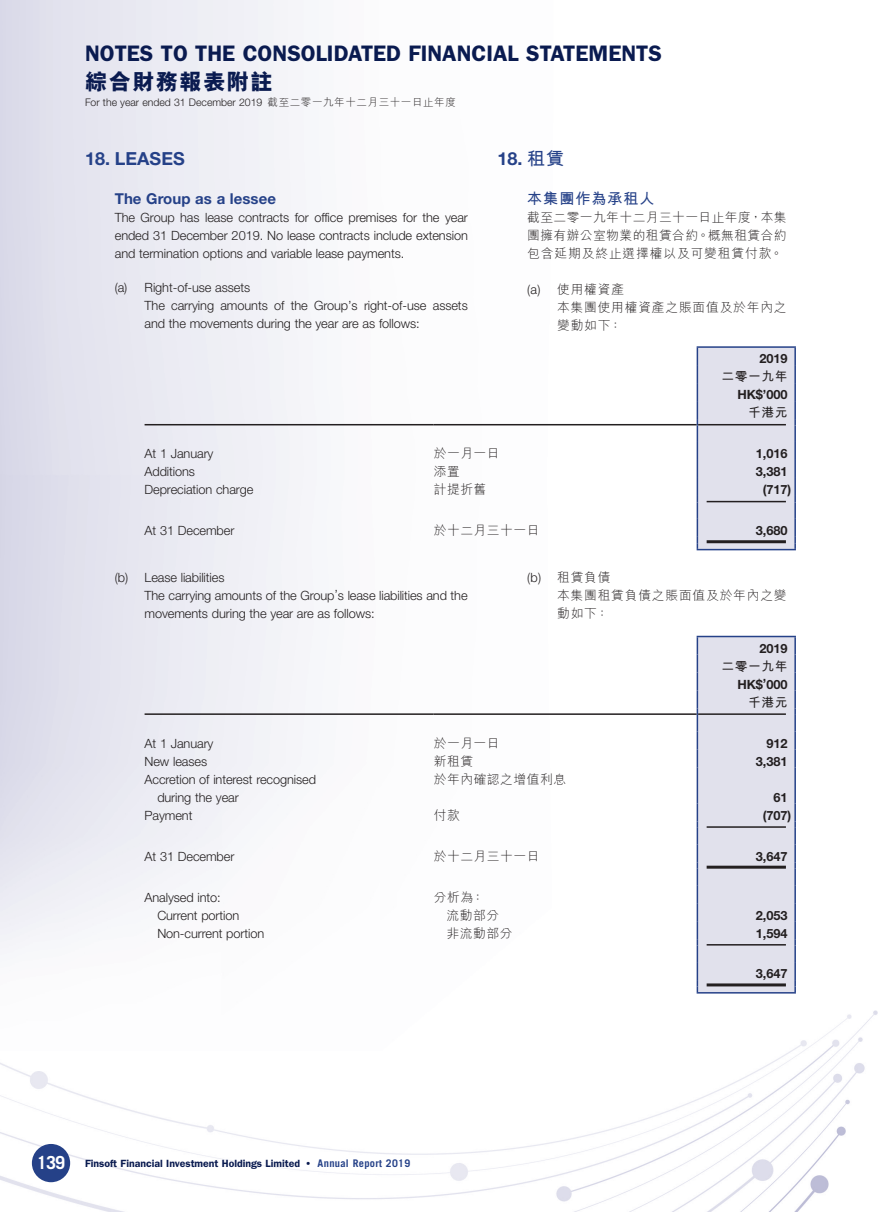
<style>
.page{position:relative;width:893px;height:1212px;background:#fff}
.page>*{position:absolute;margin:0;border:0;box-sizing:border-box;transform-origin:0 0}
.t1{font:600 22.5px "ITC Franklin Gothic Std";color:#0a1b50}
.t2{font:800 22.5px "M Hei HK";letter-spacing:.05em;color:#0a1b50}
.Heading_1{font:700 18px "Helvetica Neue LT Std";letter-spacing:.005em;color:#254188}
.C_Heading_1{font:700 18px "Helvetica Neue LT Std";color:#254188}
.t3{font:700 18px "Trade Gothic LT Std";color:#fff}
.Heading_2{font:700 15px "Helvetica Neue LT Std";letter-spacing:.005em;color:#254188}
.C_Heading_2{font:700 15px "M Hei HK";letter-spacing:.07em;color:#254188}
.Body_Text{font:300 12.75px/18px "Helvetica Neue LT Std";letter-spacing:-.005em;color:#231f20}
.C_Body_Text{font:300 12.75px/18px "M Hei HK";letter-spacing:.065em;color:#231f20}
.Body_Text-2{font:700 12.75px "Helvetica Neue LT Std";letter-spacing:-.005em;color:#231f20}
.Body_Text-3{font:300 12.75px "M Hei HK";letter-spacing:.045em;color:#231f20}
.Body_Text-4{font:700 12.75px "M Hei HK";letter-spacing:.045em;color:#231f20}
.C_Body_Text-2{font:300 12.75px "Helvetica Neue LT Std";color:#231f20}
.t4{font:600 10.5px "ITC Franklin Gothic Std";letter-spacing:-.005em;color:#0a1b50}
.t5{font:300 10.5px "Helvetica Neue LT Std";color:#231f20}
.t6{font:300 10.5px "M Hei HK";letter-spacing:.06em;color:#231f20}
.t7{font:700 10.5px "Trade Gothic LT Std";letter-spacing:.03em;color:#254188}
.s1{font-family:"M Hei HK"}
</style>
<div class="page">
<img style="left:0;top:0;width:878px;height:1212px">
<div style="left:32px;top:1144px;width:38px;height:38px;background:#254188;border-radius:50%"></div>
<hr style="left:697px;top:346px;width:99px;height:2px;background:#254188">
<div style="left:697px;top:347px;width:99px;height:202px;background:#e1e1ec"></div>
<hr style="left:697px;top:549px;width:99px;height:1px;background:#254188">
<hr style="left:145px;top:424px;width:289px;height:1px;background:#231f20">
<hr style="left:434px;top:424px;width:263px;height:1px;background:#231f20">
<hr style="left:698px;top:424px;width:88px;height:1px;background:#231f20">
<hr style="left:707px;top:501px;width:79px;height:1px;background:#231f20">
<hr style="left:707px;top:540px;width:79px;height:3px;background:#231f20">
<div style="left:697px;top:636px;width:99px;height:357px;background:#e1e1ec"></div>
<hr style="left:145px;top:713px;width:289px;height:2px;background:#231f20">
<hr style="left:434px;top:713px;width:263px;height:2px;background:#231f20">
<hr style="left:698px;top:713px;width:88px;height:2px;background:#231f20">
<hr style="left:707px;top:826px;width:79px;height:2px;background:#231f20">
<hr style="left:707px;top:866px;width:79px;height:3px;background:#231f20">
<hr style="left:707px;top:944px;width:79px;height:1px;background:#231f20">
<hr style="left:707px;top:983px;width:79px;height:3px;background:#231f20">
<h1 class="t1" style="left:85px;top:40px;width:578px">NOTES TO THE CONSOLIDATED FINANCIAL STATEMENTS</h1>
<h1 class="t2" style="left:85px;top:70px;width:189px">綜合財務報表附註</h1>
<p class="t6" style="left:268px;top:97px;width:190px">截至二零一九年十二月三十一日止年度</p>
<p class="t5" style="left:85px;top:96px;width:179px">For the year ended 31 December 2019</p>
<p class="Heading_1" style="left:85px;top:147px;width:101px">18. LEASES</p>
<p class="Heading_2" style="left:115px;top:189px;width:163px">The Group as a lessee</p>
<p class="Body_Text" style="left:115px;top:208px;width:355px;text-align:justify">The Group has lease contracts for office premises for the year ended 31 December 2019. No lease contracts include extension and termination options and variable lease payments.</p>
<p class="Body_Text" style="left:145px;top:278px;width:107px">Right-of-use assets</p>
<p class="Body_Text" style="left:115px;top:278px;width:14px">a( )</p>
<p class="C_Heading_1" style="left:497px;top:147px;width:68px">18. <span class="s1">租賃</span></p>
<p class="C_Heading_2" style="left:527px;top:187px;width:129px">本集團作為承租人</p>
<p class="C_Body_Text" style="left:527px;top:208px;width:261px;text-align:justify">截至二零一九年十二月三十一日止年度，本集團擁有辦公室物業的租賃合約。概無租賃合約包含延期及終止選擇權以及可變租賃付款。</p>
<p class="C_Body_Text" style="left:557px;top:280px;width:69px">使用權資產</p>
<p class="C_Body_Text-2" style="left:527px;top:281px;width:15px">a( )</p>
<p class="Body_Text" style="left:314px;top:296px;width:45px">Group s’</p>
<p class="Body_Text" style="left:145px;top:296px;width:277px">The<br>and the movements during the year are as follows:</p>
<p class="Body_Text" style="left:171px;top:296px;width:44px">carrying</p>
<p class="Body_Text" style="left:274px;top:296px;width:12px">of</p>
<p class="Body_Text" style="left:291px;top:296px;width:19px">the</p>
<p class="Body_Text" style="left:364px;top:296px;width:64px">right-of-use</p>
<p class="Body_Text" style="left:220px;top:296px;width:49px">amounts</p>
<p class="Body_Text" style="left:433px;top:296px;width:36px">assets</p>
<p class="C_Body_Text" style="left:557px;top:298px;width:231px">本集團使用權資產之賬面值及於年內之變動如下：</p>
<p class="Body_Text" style="left:115px;top:568px;width:15px">b( )</p>
<p class="Body_Text" style="left:145px;top:444px;width:70px">At 1 January</p>
<p class="Body_Text-3" style="left:434px;top:447px;width:67px">於一月一日</p>
<p class="Body_Text" style="left:145px;top:462px;width:52px">Additions</p>
<p class="Body_Text-3" style="left:434px;top:465px;width:28px">添置</p>
<p class="Body_Text" style="left:145px;top:480px;width:110px">Depreciation charge</p>
<p class="Body_Text-3" style="left:434px;top:483px;width:54px">計提折舊</p>
<p class="Body_Text" style="left:145px;top:521px;width:91px">At 31 December</p>
<p class="Body_Text" style="left:145px;top:568px;width:81px">Lease liabilities</p>
<p class="Body_Text-3" style="left:434px;top:524px;width:107px">於十二月三十一日</p>
<p class="C_Body_Text-2" style="left:527px;top:569px;width:15px">b( )</p>
<p class="Body_Text" style="left:145px;top:586px;width:325px">The carrying amounts of the Group s’ lease liabilities and the movements during the year are as follows:</p>
<p class="Body_Text" style="left:145px;top:734px;width:70px">At 1 January</p>
<p class="Body_Text-3" style="left:434px;top:736px;width:67px">於一月一日</p>
<p class="Body_Text-2" style="left:759px;top:351px;width:30px">2019</p>
<p class="Body_Text-4" style="left:721px;top:367px;width:67px">二零一九年</p>
<p class="Body_Text-2" style="left:737px;top:387px;width:52px">HK ‘$ 000</p>
<p class="Body_Text-4" style="left:748px;top:403px;width:41px">千港元</p>
<p class="Body_Text-2" style="left:756px;top:446px;width:33px">1,016</p>
<p class="Body_Text-2" style="left:756px;top:464px;width:33px">3,381</p>
<p class="Body_Text-2" style="left:763px;top:482px;width:30px">)717(</p>
<p class="C_Body_Text" style="left:557px;top:568px;width:55px">租賃負債</p>
<p class="Body_Text-2" style="left:756px;top:523px;width:33px">3,680</p>
<p class="C_Body_Text" style="left:557px;top:586px;width:231px">本集團租賃負債之賬面值及於年內之變動如下：</p>
<p class="Body_Text-2" style="left:759px;top:640px;width:30px">2019</p>
<p class="Body_Text-4" style="left:721px;top:657px;width:67px">二零一九年</p>
<p class="Body_Text-2" style="left:737px;top:676px;width:52px">HK ‘$ 000</p>
<p class="Body_Text-4" style="left:748px;top:693px;width:41px">千港元</p>
<p class="Body_Text-2" style="left:766px;top:735px;width:23px">912</p>
<p class="Body_Text-3" style="left:434px;top:754px;width:41px">新租賃</p>
<p class="Body_Text" style="left:145px;top:752px;width:64px">New leases</p>
<p class="Body_Text" style="left:157px;top:770px;width:160px;text-indent:-13px">Accretion of interest recognised during the year</p>
<p class="Body_Text-3" style="left:434px;top:772px;width:134px">於年內確認之增值利息</p>
<p class="Body_Text" style="left:145px;top:806px;width:49px">Payment</p>
<p class="Body_Text-3" style="left:434px;top:808px;width:28px">付款</p>
<p class="Body_Text" style="left:145px;top:847px;width:91px">At 31 December</p>
<p class="Body_Text-3" style="left:434px;top:849px;width:107px">於十二月三十一日</p>
<p class="Body_Text" style="left:145px;top:888px;width:78px">Analysed into:</p>
<p class="Body_Text-3" style="left:434px;top:890px;width:52px">分析為：</p>
<p class="Body_Text" style="left:157px;top:906px;width:84px">Current portion</p>
<p class="Body_Text-3" style="left:446px;top:908px;width:54px">流動部分</p>
<p class="Body_Text" style="left:157px;top:924px;width:108px">Non-current portion</p>
<p class="Body_Text-3" style="left:446px;top:926px;width:67px">非流動部分</p>
<p class="Body_Text-2" style="left:756px;top:753px;width:33px">3,381</p>
<p class="Body_Text-2" style="left:773px;top:789px;width:16px">61</p>
<p class="Body_Text-2" style="left:763px;top:807px;width:30px">)707(</p>
<p class="Body_Text-2" style="left:756px;top:848px;width:33px">3,647</p>
<p class="Body_Text-2" style="left:756px;top:907px;width:33px">2,053</p>
<p class="Body_Text-2" style="left:756px;top:925px;width:33px">1,594</p>
<p class="Body_Text-2" style="left:756px;top:966px;width:33px">3,647</p>
<h2 class="t3" style="left:37px;top:1152px;width:30px">139</h2>
<p class="t7" style="left:318px;top:1156px;width:94px">Annual Report 2019</p>
<p class="t4" style="left:85px;top:1157px;width:217px">Finsoft Financial Investment Holdings Limited</p>
<p class="t4" style="left:305px;top:1157px;width:8px">•</p>
</div>
